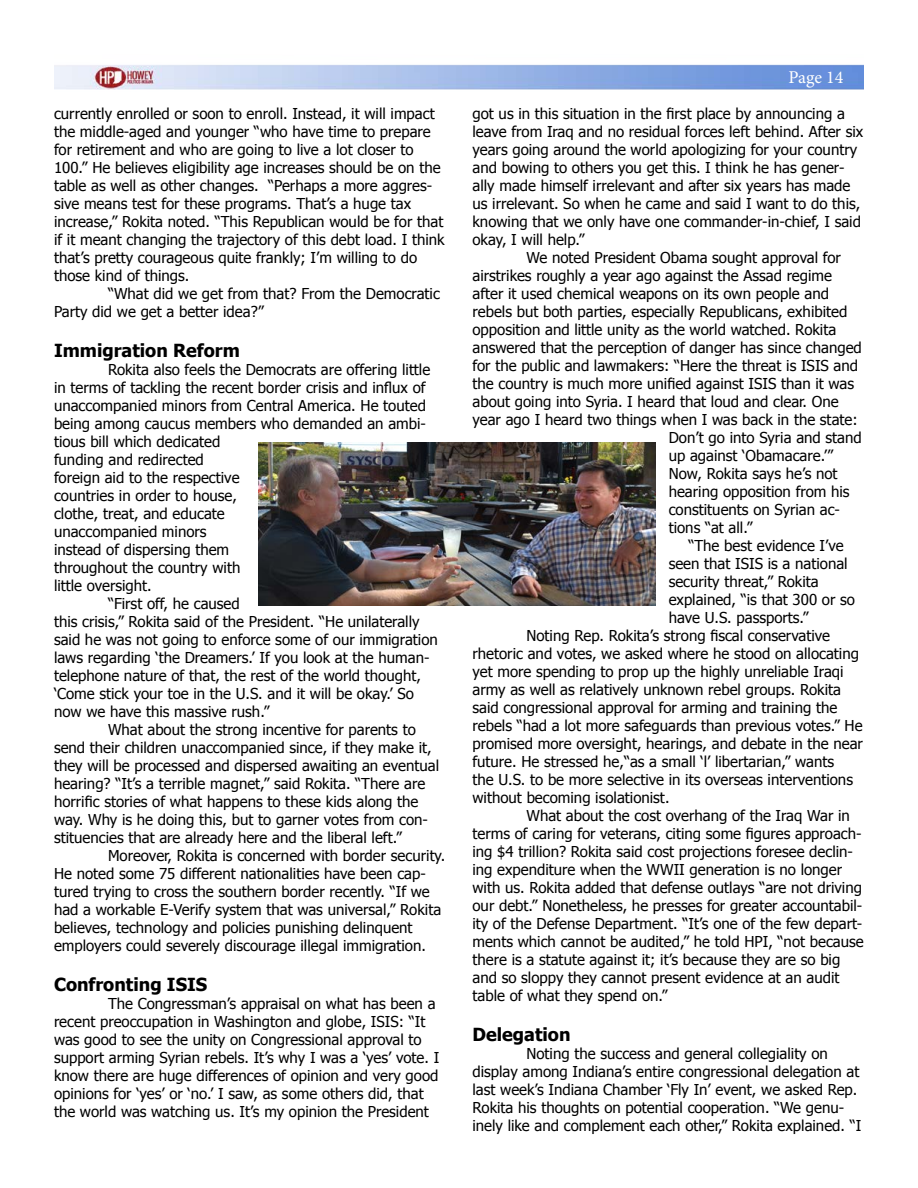
<style>
.page{position:relative;width:918px;height:1188px;background:#fff}
.page>*{position:absolute;margin:0;border:0;box-sizing:border-box;transform-origin:0 0}
.t1{font:700 18px "Tahoma";color:#000}
.t2{font:18px "Minion Pro";letter-spacing:-.005em;color:#fff}
.t3{font:15px/18px "Tahoma";color:#000}
</style>
<div class="page">
<img style="left:54px;top:64px;width:810px;height:26px">
<img style="left:258px;top:443px;width:397px;height:163px">
<p class="t3" style="left:54px;top:104px;width:392px">currently enrolled or soon to enroll. Instead, it will impact the middle-aged and younger “who have time to prepare for retirement and who are going to live a lot closer to 100.” He believes eligibility age increases should be on the table as well as other changes. “Perhaps a more aggres&shy;sive means test for these programs. That’s a huge tax increase,” Rokita noted. “This Republican would be for that if it meant changing the trajectory of this debt load. I think that’s pretty courageous quite frankly; I’m willing to do those kind of things.</p>
<p class="t3" style="left:54px;top:284px;width:387px;text-indent:54px">“What did we get from that? From the Democratic<br>Party did we get a better idea?”</p>
<p class="t1" style="left:54px;top:338px;width:187px">Immigration Reform</p>
<p class="t3" style="left:108px;top:360px;width:324px">Rokita also feels the Democrats are offering little</p>
<p class="t3" style="left:54px;top:378px;width:373px">in terms of tackling the recent border crisis and influx of</p>
<p class="t3" style="left:54px;top:396px;width:373px">unaccompanied minors from Central America. He touted</p>
<p class="t3" style="left:54px;top:414px;width:373px">being among caucus members who demanded an ambi-</p>
<p class="t3" style="left:54px;top:432px;width:168px">tious bill which dedicated</p>
<p class="t3" style="left:54px;top:450px;width:151px">funding and redirected</p>
<p class="t3" style="left:54px;top:468px;width:187px">foreign aid to the respective</p>
<p class="t3" style="left:54px;top:486px;width:185px">countries in order to house,</p>
<p class="t3" style="left:54px;top:504px;width:172px">clothe, treat, and educate</p>
<p class="t3" style="left:54px;top:522px;width:154px">unaccompanied minors</p>
<p class="t3" style="left:54px;top:540px;width:177px">instead of dispersing them</p>
<p class="t3" style="left:54px;top:558px;width:188px">throughout the country with</p>
<p class="t3" style="left:54px;top:576px;width:99px">little oversight.</p>
<p class="t3" style="left:108px;top:594px;width:133px">“First off, he caused</p>
<p class="t3" style="left:54px;top:612px;width:367px">this crisis,” Rokita said of the President. “He unilaterally</p>
<p class="t3" style="left:54px;top:630px;width:385px">said he was not going to enforce some of our immigration</p>
<p class="t3" style="left:54px;top:648px;width:377px">laws regarding ‘the Dreamers.’ If you look at the human-</p>
<p class="t3" style="left:54px;top:666px;width:368px">telephone nature of that, the rest of the world thought,</p>
<p class="t3" style="left:54px;top:684px;width:361px">‘Come stick your toe in the U.S. and it will be okay.’ So</p>
<p class="t3" style="left:54px;top:702px;width:217px">now we have this massive rush.”</p>
<p class="t3" style="left:108px;top:720px;width:309px">What about the strong incentive for parents to</p>
<p class="t3" style="left:54px;top:738px;width:379px">send their children unaccompanied since, if they make it,</p>
<p class="t3" style="left:54px;top:756px;width:387px">they will be processed and dispersed awaiting an eventual</p>
<p class="t3" style="left:54px;top:774px;width:373px">hearing? “It’s a terrible magnet,” said Rokita. “There are</p>
<p class="t3" style="left:54px;top:792px;width:366px">horrific stories of what happens to these kids along the</p>
<p class="t3" style="left:54px;top:810px;width:376px">way. Why is he doing this, but to garner votes from con-</p>
<p class="t3" style="left:54px;top:828px;width:349px">stituencies that are already here and the liberal left.”</p>
<p class="t3" style="left:108px;top:846px;width:339px">Moreover, Rokita is concerned with border security.</p>
<p class="t3" style="left:54px;top:864px;width:373px">He noted some 75 different nationalities have been cap-</p>
<p class="t3" style="left:54px;top:882px;width:377px">tured trying to cross the southern border recently. “If we</p>
<p class="t3" style="left:54px;top:900px;width:389px">had a workable E-Verify system that was universal,” Rokita</p>
<p class="t3" style="left:54px;top:918px;width:360px">believes, technology and policies punishing delinquent</p>
<p class="t3" style="left:54px;top:936px;width:373px">employers could severely discourage illegal immigration.</p>
<p class="t1" style="left:54px;top:971px;width:155px">Confronting ISIS</p>
<p class="t3" style="left:54px;top:994px;width:387px;text-indent:54px">The Congressman’s appraisal on what has been a recent preoccupation in Washington and globe, ISIS: “It was good to see the unity on Congressional approval to support arming Syrian rebels. It’s why I was a ‘yes’ vote. I know there are huge differences of opinion and very good opinions for ‘yes’ or ‘no.’ I saw, as some others did, that the world was watching us. It’s my opinion the President</p>
<p class="t2" style="left:789px;top:65px;width:56px">Page 14</p>
<p class="t3" style="left:472px;top:104px;width:392px">got us in this situation in the first place by announcing a leave from Iraq and no residual forces left behind. After six years going around the world apologizing for your country and bowing to others you get this. I think he has gener&shy;ally made himself irrelevant and after six years has made us irrelevant. So when he came and said I want to do this, knowing that we only have one commander-in-chief, I said okay, I will help.”</p>
<p class="t3" style="left:526px;top:248px;width:316px">We noted President Obama sought approval for</p>
<p class="t3" style="left:472px;top:266px;width:361px">airstrikes roughly a year ago against the Assad regime</p>
<p class="t3" style="left:472px;top:284px;width:358px">after it used chemical weapons on its own people and</p>
<p class="t3" style="left:472px;top:302px;width:376px">rebels but both parties, especially Republicans, exhibited</p>
<p class="t3" style="left:472px;top:320px;width:365px">opposition and little unity as the world watched. Rokita</p>
<p class="t3" style="left:472px;top:338px;width:391px">answered that the perception of danger has since changed</p>
<p class="t3" style="left:472px;top:356px;width:387px">for the public and lawmakers: “Here the threat is ISIS and</p>
<p class="t3" style="left:472px;top:374px;width:383px">the country is much more unified against ISIS than it was</p>
<p class="t3" style="left:472px;top:392px;width:368px">about going into Syria. I heard that loud and clear. One</p>
<p class="t3" style="left:472px;top:410px;width:387px">year ago I heard two things when I was back in the state:</p>
<p class="t3" style="left:669px;top:428px;width:195px">Don’t go into Syria and stand</p>
<p class="t3" style="left:669px;top:446px;width:166px">up against ‘Obamacare.’”</p>
<p class="t3" style="left:669px;top:464px;width:170px">Now, Rokita says he’s not</p>
<p class="t3" style="left:669px;top:482px;width:182px">hearing opposition from his</p>
<p class="t3" style="left:669px;top:500px;width:173px">constituents on Syrian ac-</p>
<p class="t3" style="left:669px;top:518px;width:85px">tions “at all.”</p>
<p class="t3" style="left:688px;top:536px;width:157px">“The best evidence I’ve</p>
<p class="t3" style="left:669px;top:554px;width:180px">seen that ISIS is a national</p>
<p class="t3" style="left:669px;top:572px;width:152px">security threat,” Rokita</p>
<p class="t3" style="left:669px;top:590px;width:188px">explained, “is that 300 or so</p>
<p class="t3" style="left:669px;top:608px;width:141px">have U.S. passports.”</p>
<p class="t3" style="left:526px;top:626px;width:305px">Noting Rep. Rokita’s strong fiscal conservative</p>
<p class="t3" style="left:472px;top:644px;width:388px">rhetoric and votes, we asked where he stood on allocating</p>
<p class="t3" style="left:472px;top:662px;width:373px">yet more spending to prop up the highly unreliable Iraqi</p>
<p class="t3" style="left:472px;top:680px;width:370px">army as well as relatively unknown rebel groups. Rokita</p>
<p class="t3" style="left:472px;top:698px;width:366px">said congressional approval for arming and training the</p>
<p class="t3" style="left:472px;top:716px;width:392px">rebels “had a lot more safeguards than previous votes.” He</p>
<p class="t3" style="left:472px;top:734px;width:392px">promised more oversight, hearings, and debate in the near</p>
<p class="t3" style="left:472px;top:752px;width:363px">future. He stressed he,“as a small ‘l’ libertarian,” wants</p>
<p class="t3" style="left:472px;top:770px;width:382px">the U.S. to be more selective in its overseas interventions</p>
<p class="t3" style="left:472px;top:788px;width:199px">without becoming isolationist.</p>
<p class="t3" style="left:526px;top:806px;width:325px">What about the cost overhang of the Iraq War in</p>
<p class="t3" style="left:472px;top:824px;width:391px">terms of caring for veterans, citing some figures approach-</p>
<p class="t3" style="left:472px;top:842px;width:382px">ing $4 trillion? Rokita said cost projections foresee declin-</p>
<p class="t3" style="left:472px;top:860px;width:371px">ing expenditure when the WWII generation is no longer</p>
<p class="t3" style="left:472px;top:878px;width:391px">with us. Rokita added that defense outlays “are not driving</p>
<p class="t3" style="left:472px;top:896px;width:391px">our debt.” Nonetheless, he presses for greater accountabil-</p>
<p class="t3" style="left:472px;top:914px;width:391px">ity of the Defense Department. “It’s one of the few depart-</p>
<p class="t3" style="left:472px;top:932px;width:393px">ments which cannot be audited,” he told HPI, “not because</p>
<p class="t3" style="left:472px;top:950px;width:369px">there is a statute against it; it’s because they are so big</p>
<p class="t3" style="left:472px;top:968px;width:369px">and so sloppy they cannot present evidence at an audit</p>
<p class="t3" style="left:472px;top:986px;width:197px">table of what they spend on.”</p>
<p class="t1" style="left:472px;top:1022px;width:100px">Delegation</p>
<p class="t3" style="left:472px;top:1044px;width:390px;text-indent:54px">Noting the success and general collegiality on display among Indiana’s entire congressional delegation at last week’s Indiana Chamber ‘Fly In’ event, we asked Rep.<br>Rokita his thoughts on potential cooperation. “We genu&shy;inely like and complement each other,” Rokita explained. “I</p>
</div>
